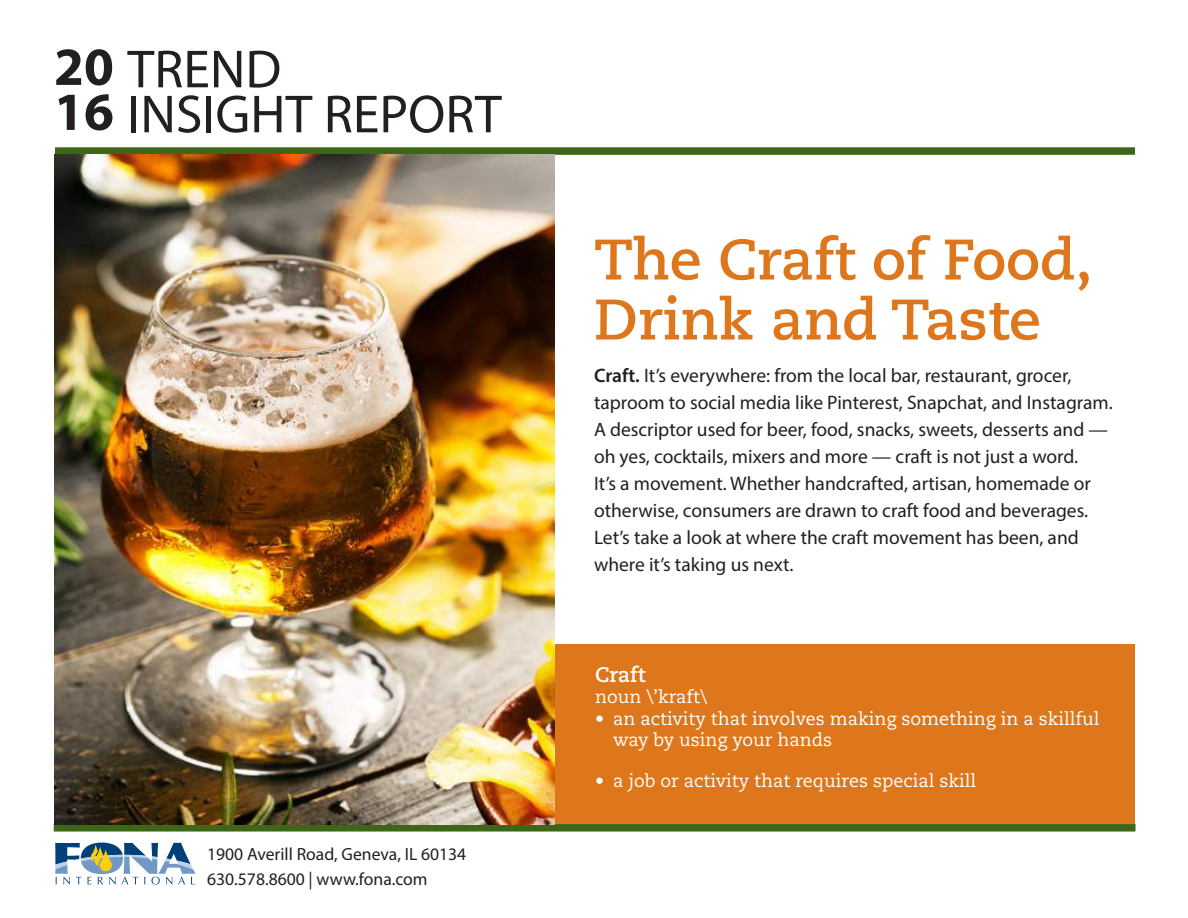
<style>
.page{position:relative;width:1188px;height:918px;background:#fff}
.page>*{position:absolute;margin:0;border:0;box-sizing:border-box;transform-origin:0 0}
.t1{font:700 57px/60px "Caecilia LT Std";color:#de761b}
.t2{font:54px/45px "Myriad Pro";color:#231f20}
.t3{font:700 21px "Caecilia LT Std";color:#fff}
.t4{font:19.5px/27px "Myriad Pro";color:#231f20}
.t5{font:18px/21.6px "Caecilia LT Std";color:#fff}
.t6{font:17.7px/24.3px "Myriad Pro";color:#231f20}
.s1{font-weight:700}
.s2{font-weight:600}
</style>
<div class="page">
<div style="left:555px;top:645px;width:580px;height:179px;background:#de761b"></div>
<div style="left:54px;top:824px;width:1081px;height:8px;background:#3e6617"></div>
<div style="left:55px;top:147px;width:1080px;height:8px;background:#3e6617"></div>
<img style="left:54px;top:155px;width:501px;height:669px">
<svg style="left:55px;top:843px;width:141px;height:42px"></svg>
<h2 class="t2" style="left:54px;top:46px;width:449px"><span class="s1">20</span> TREND<br><span class="s1">16</span> INSIGHT REPORT</h2>
<p class="t6" style="left:207px;top:842px;width:261px">1900 Averill Road, Geneva, IL 60134<br>630.578.8600 | www.fona.com</p>
<h1 class="t1" style="left:594px;top:231px;width:500px">The Craft of Food,<br>Drink and Taste</h1>
<p class="t4" style="left:594px;top:361px;width:520px"><span class="s2">Craft.</span> It’s everywhere: from the local bar, restaurant, grocer, taproom to social media like Pinterest, Snapchat, and Instagram.<br>A descriptor used for beer, food, snacks, sweets, desserts and — oh yes, cocktails, mixers and more — craft is not just a word.<br>It’s a movement. Whether handcrafted, artisan, homemade or otherwise, consumers are drawn to craft food and beverages.<br>Let’s take a look at where the craft movement has been, and where it’s taking us next.</p>
<p class="t3" style="left:595px;top:662px;width:52px">Craft</p>
<p class="t5" style="left:595px;top:686px;width:113px">noun \’kraft\</p>
<p class="t5" style="left:613px;top:708px;width:488px;text-indent:-18px">• an activity that involves making something in a skillful way by using your hands</p>
<p class="t5" style="left:595px;top:770px;width:383px">• a job or activity that requires special skill</p>
</div>
